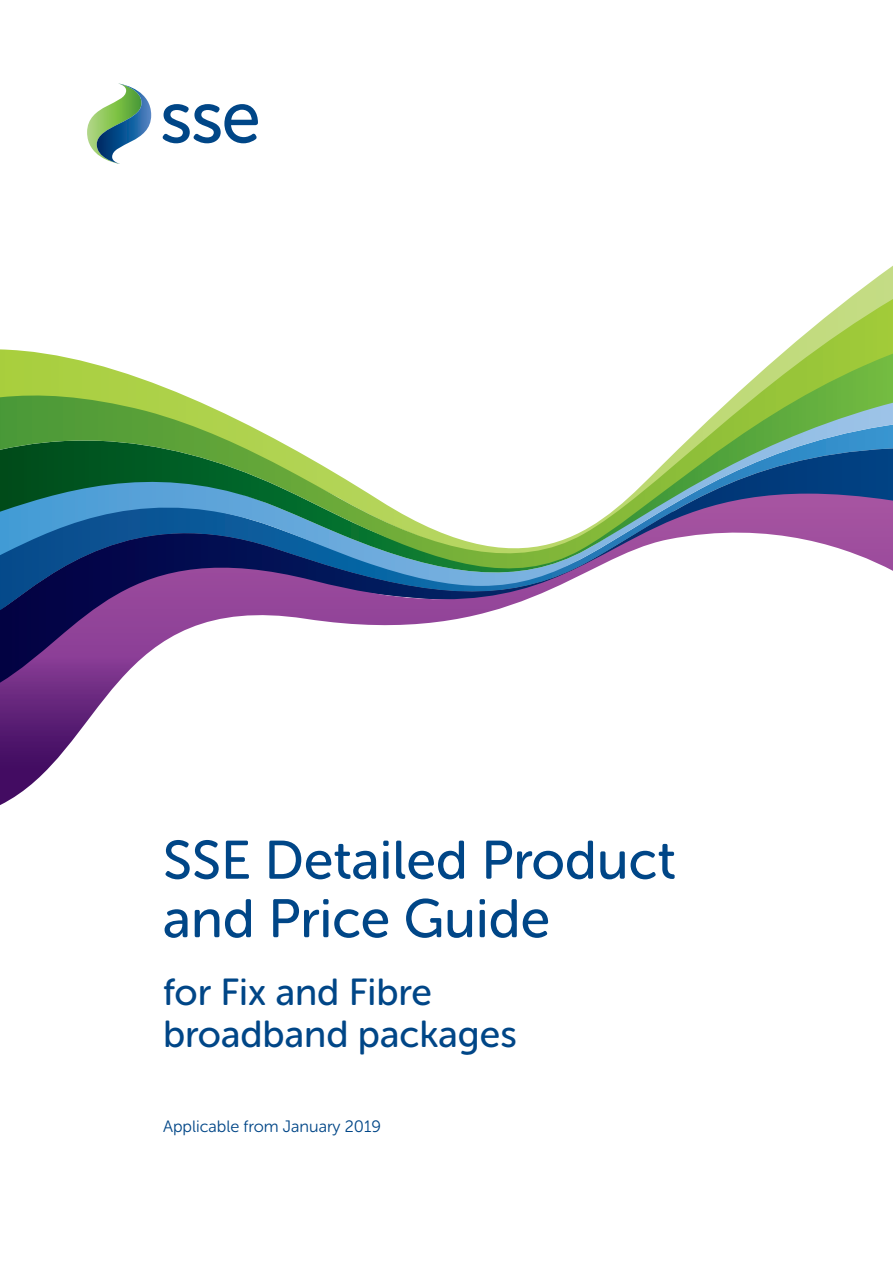
<style>
.page{position:relative;width:893px;height:1263px;background:#fff}
.page>*{position:absolute;margin:0;border:0;box-sizing:border-box;transform-origin:0 0}
.Title_Blue_bold{font:54px/58.5px "Museo Sans Rounded 500";color:#004687}
.Title_Blue_bold-2{font:37.5px/42px "Museo Sans Rounded 500";color:#004687}
.t1{font:16.5px "Museo Sans Rounded 300";color:#004687}
</style>
<div class="page">
<svg style="left:0;top:299px;width:893px;height:81px"></svg>
<svg style="left:0;top:380px;width:893px;height:114px"></svg>
<svg style="left:0;top:494px;width:893px;height:311px"></svg>
<svg style="left:87px;top:84px;width:64px;height:80px"></svg>
<svg style="left:162px;top:104px;width:96px;height:39px"></svg>
<p class="Title_Blue_bold" style="left:163px;top:831px;width:514px">SSE Detailed Product and Price Guide</p>
<p class="Title_Blue_bold-2" style="left:163px;top:971px;width:355px">for Fix and Fibre broadband packages</p>
<p class="t1" style="left:163px;top:1117px;width:219px">Applicable from January 2019</p>
</div>
